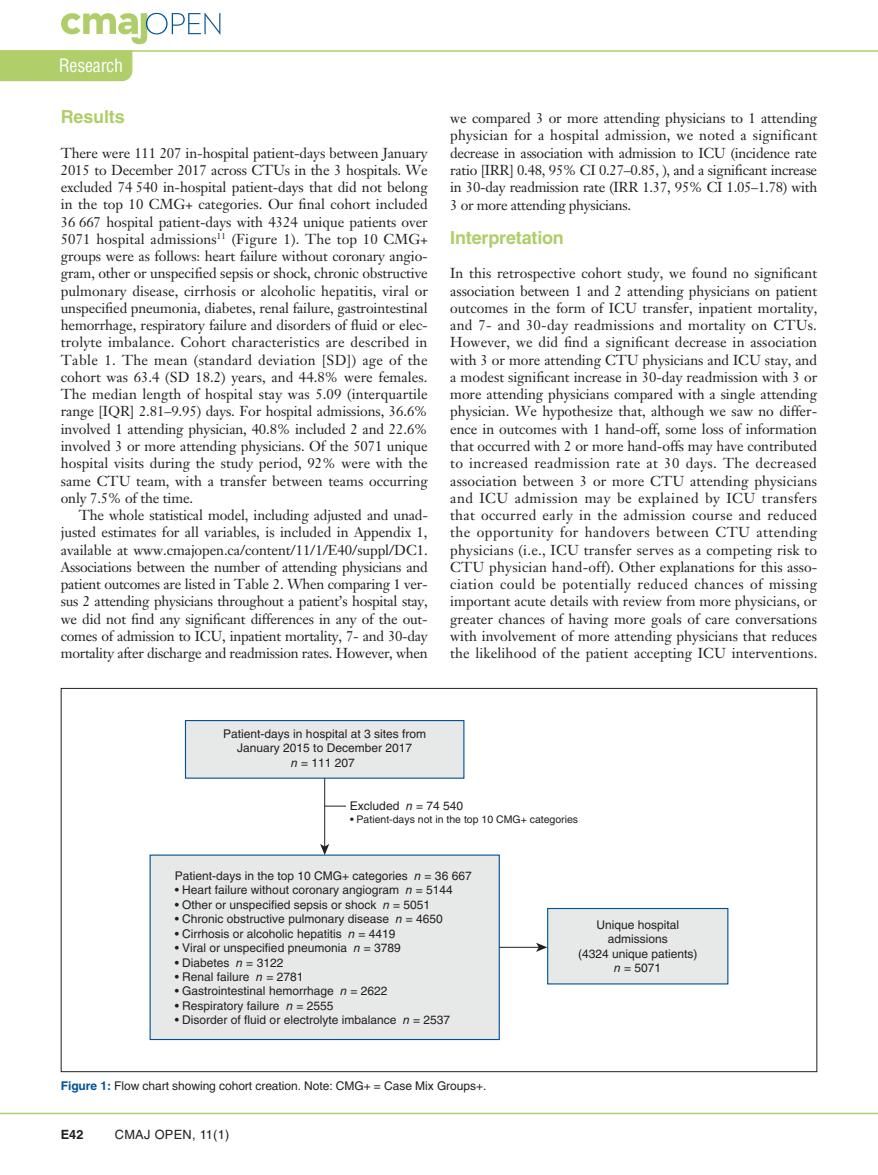
<style>
.page{position:relative;width:878px;height:1175px;background:#fff}
.page>*{position:absolute;margin:0;border:0;box-sizing:border-box;transform-origin:0 0}
.t1{font:700 18px "Helvetica LT Std";letter-spacing:-.01em;color:#afce69}
.t2{font:condensed 18px "Helvetica LT Std";letter-spacing:-.01em;color:#fff}
.t3{font:14.25px/17.2px "Janson Text LT Std";letter-spacing:-.015em;color:#231f20;text-align:justify}
.t4{font:12.75px "Helvetica LT Std";letter-spacing:.025em;color:#231f20}
.t5{font:700 12.75px "Helvetica LT Std";color:#231f20}
.t6{font:12px/14.4px "Helvetica LT Std";color:#231f20;text-align:center}
.t7{font:10.5px "Helvetica LT Std";color:#231f20}
.s1{font-style:italic}
.s2{font-weight:700;color:#005295}
</style>
<div class="page">
<hr style="left:0;top:1112px;width:878px;height:2px;background:#afce69">
<svg style="left:61px;top:13px;width:159px;height:31px"></svg>
<hr style="left:0;top:50px;width:878px;height:2px;background:#afce69">
<div style="left:0;top:52px;width:132px;height:29px;background:#b0ce69"></div>
<div style="left:150px;top:855px;width:349px;height:184px;background:#e7e8e8"></div>
<div style="left:149px;top:854px;width:351px;height:186px;border:1px solid #005295"></div>
<div style="left:547px;top:908px;width:180px;height:76px;background:#e7e8e8"></div>
<div style="left:547px;top:908px;width:181px;height:76px;border:1px solid #005295"></div>
<div style="left:185px;top:720px;width:279px;height:58px;background:#e7e8e8"></div>
<div style="left:185px;top:720px;width:279px;height:58px;border:1px solid #005295"></div>
<hr style="left:324px;top:778px;width:1px;height:69px;background:#231f20">
<svg style="left:320px;top:844px;width:9px;height:11px"></svg>
<hr style="left:499px;top:947px;width:40px;height:1px;background:#231f20">
<svg style="left:536px;top:942px;width:11px;height:9px"></svg>
<svg style="left:325px;top:805px;width:21px;height:1px"></svg>
<p class="t2" style="left:59px;top:54px;width:66px">Research</p>
<p class="t1" style="left:61px;top:106px;width:65px">Results</p>
<p class="t3" style="left:61px;top:144px;width:368px">There were 111 207 in-hospital patient-days between January 2015 to December 2017 across CTUs in the 3 hospitals. We excluded 74 540 in-hospital patient-days that did not belong in the top 10 CMG+ categories. Our final cohort included 36 667 hospital patient-days with 4324 unique patients over 5071 hospital admissions<sup>11</sup> (Figure 1). The top 10 CMG+ groups were as follows: heart failure without coronary angio&shy;gram, other or unspecified sepsis or shock, chronic obstructive pulmonary disease, cirrhosis or alcoholic hepatitis, viral or unspecified pneumonia, diabetes, renal failure, gastrointestinal hemorrhage, respiratory failure and disorders of fluid or elec&shy;trolyte imbalance. Cohort characteristics are described in Table 1. The mean (standard deviation [SD]) age of the cohort was 63.4 (SD 18.2) years, and 44.8% were females.<br>The median length of hospital stay was 5.09 (interquartile range [IQR] 2.81–9.95) days. For hospital admissions, 36.6% involved 1 attending physician, 40.8% included 2 and 22.6% involved 3 or more attending physicians. Of the 5071 unique hospital visits during the study period, 92% were with the same CTU team, with a transfer between teams occurring only 7.5% of the time.</p>
<p class="t3" style="left:61px;top:506px;width:368px;text-indent:18px">The whole statistical model, including adjusted and unad&shy;justed estimates for all variables, is included in Appendix 1, available at www.cmajopen.ca/content/11/1/E40/suppl/DC1.<br>Associations between the number of attending physicians and patient outcomes are listed in Table 2. When comparing 1 ver&shy;sus 2 attending physicians throughout a patient’s hospital stay, we did not find any significant differences in any of the out&shy;comes of admission to ICU, inpatient mortality, 7- and 30-day mortality after discharge and readmission rates. However, when</p>
<p class="t3" style="left:450px;top:109px;width:368px">we compared 3 or more attending physicians to 1 attending physician for a hospital admission, we noted a significant decrease in association with admission to ICU (incidence rate ratio [IRR] 0.48, 95% CI 0.27–0.85, ), and a significant increase in 30-day readmission rate (IRR 1.37, 95% CI 1.05–1.78) with 3 or more attending physicians.</p>
<p class="t1" style="left:450px;top:226px;width:115px">Interpretation</p>
<p class="t3" style="left:450px;top:265px;width:368px">In this retrospective cohort study, we found no significant association between 1 and 2 attending physicians on patient outcomes in the form of ICU transfer, inpatient mortality, and 7- and 30-day readmissions and mortality on CTUs.<br>However, we did find a significant decrease in association with 3 or more attending CTU physicians and ICU stay, and a modest significant increase in 30-day readmission with 3 or more attending physicians compared with a single attending physician. We hypothesize that, although we saw no differ&shy;ence in outcomes with 1 hand-off, some loss of information that occurred with 2 or more hand-offs may have contributed to increased readmission rate at 30 days. The decreased association between 3 or more CTU attending physicians and ICU admission may be explained by ICU transfers that occurred early in the admission course and reduced the opportunity for handovers between CTU attending physicians (i.e., ICU transfer serves as a competing risk to CTU physician hand-off). Other explanations for this asso&shy;ciation could be potentially reduced chances of missing important acute details with review from more physicians, or greater chances of having more goals of care conversations with involvement of more attending physicians that reduces the likelihood of the patient accepting ICU interventions.</p>
<p class="t6" style="left:223px;top:726px;width:204px">Patient-days in hospital at 3 sites from<br>January 2015 to December 2017<br><span class="s1">n</span> = 111 207</p>
<p class="t6" style="left:350px;top:799px;width:115px">Excluded <span class="s1">n</span> = 74 540</p>
<p class="t7" style="left:350px;top:813px;width:230px">• Patient-days not in the top 10 CMG+ categories</p>
<p class="t6" style="left:175px;top:868px;width:298px">Patient-days in the top 10 CMG+ categories <span class="s1">n</span> = 36 667</p>
<p class="t6" style="left:175px;top:883px;width:279px">• Heart failure without coronary angiogram <span class="s1">n</span> = 5144</p>
<p class="t6" style="left:175px;top:897px;width:257px">• Other or unspecified sepsis or shock <span class="s1">n</span> = 5051</p>
<p class="t6" style="left:175px;top:911px;width:269px">• Chronic obstructive pulmonary disease <span class="s1">n</span> = 4650</p>
<p class="t6" style="left:175px;top:926px;width:222px">• Cirrhosis or alcoholic hepatitis <span class="s1">n</span> = 4419</p>
<p class="t6" style="left:175px;top:940px;width:227px">• Viral or unspecified pneumonia <span class="s1">n</span> = 3789</p>
<p class="t6" style="left:175px;top:955px;width:110px">• Diabetes <span class="s1">n</span> = 3122</p>
<p class="t6" style="left:175px;top:969px;width:130px">• Renal failure <span class="s1">n</span> = 2781</p>
<p class="t6" style="left:175px;top:983px;width:214px">• Gastrointestinal hemorrhage <span class="s1">n</span> = 2622</p>
<p class="t6" style="left:175px;top:998px;width:160px">• Respiratory failure <span class="s1">n</span> = 2555</p>
<p class="t6" style="left:175px;top:1012px;width:277px">• Disorder of fluid or electrolyte imbalance <span class="s1">n</span> = 2537</p>
<p class="t6" style="left:61px;top:1078px;width:427px"><span class="s2">Figure 1:</span> Flow chart showing cohort creation. Note: CMG+ = Case Mix Groups+.</p>
<p class="t5" style="left:61px;top:1126px;width:24px">E42</p>
<p class="t4" style="left:115px;top:1127px;width:116px">CMAJ OPEN, 11(1)</p>
<p class="t6" style="left:578px;top:917px;width:121px">Unique hospital admissions<br>(4324 unique patients) <span class="s1">n</span> = 5071</p>
</div>
